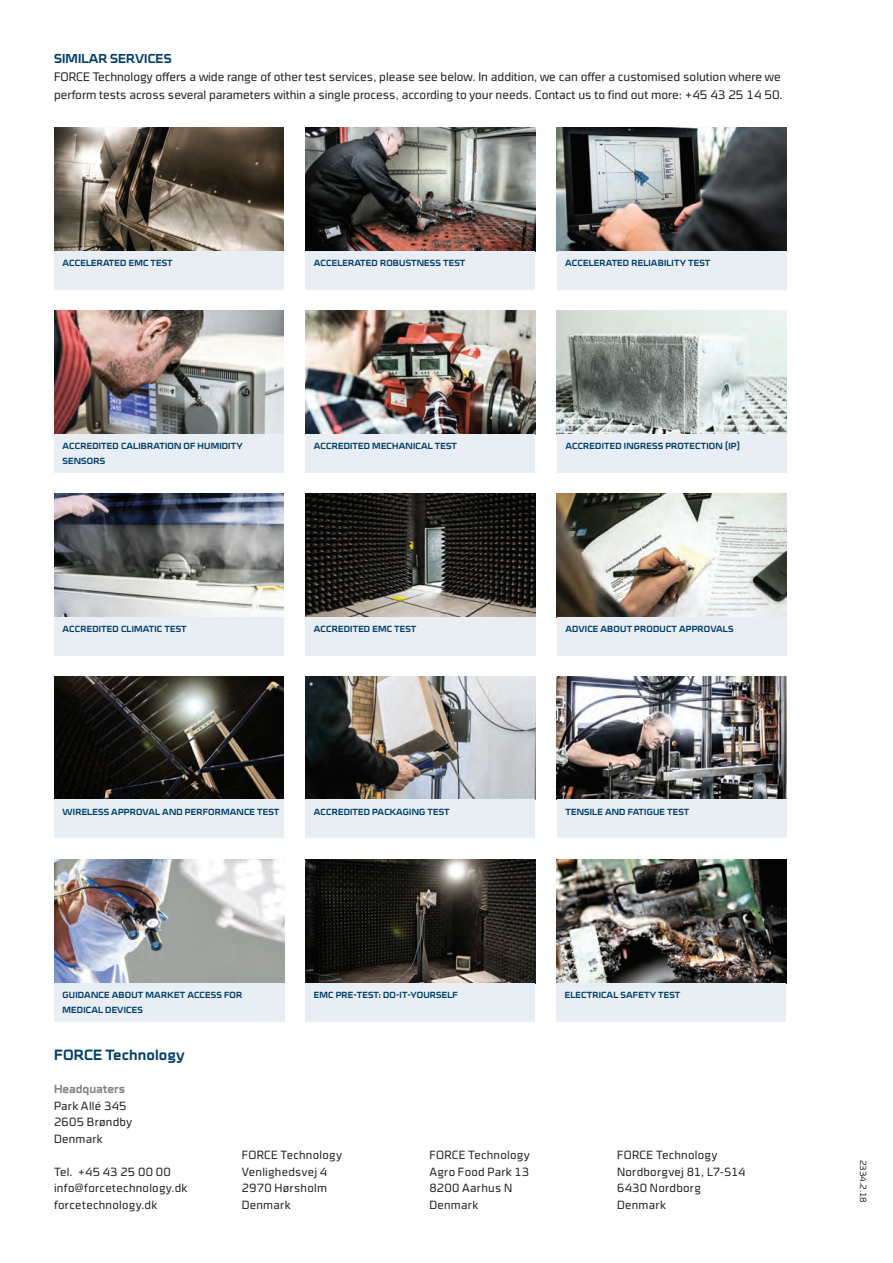
<style>
.page{position:relative;width:893px;height:1263px;background:#fff}
.page>*{position:absolute;margin:0;border:0;box-sizing:border-box;transform-origin:0 0}
.t1{font:700 15px "Cube OT";letter-spacing:.005em;color:#003d68}
.t2{font:700 13.05px "Cube OT";letter-spacing:.01em;color:#003d68}
.t3{font:300 condensed 12.45px/18px "Cube OT";letter-spacing:-.005em;color:#231f20}
.t4{font:300 condensed 12px/16.5px "Cube OT";letter-spacing:.02em;color:#231f20}
.t5{font:700 12px "Cube OT";letter-spacing:-.005em;color:#808285}
.t6{font:700 9px/15px "Cube OT";letter-spacing:.02em;color:#003d68}
.t7{font:300 condensed 9px "Cube OT";color:#231f20}
</style>
<div class="page">
<img style="left:305px;top:676px;width:230px;height:124px">
<div style="left:305px;top:800px;width:230px;height:38px;background:#e8eef4"></div>
<img style="left:556px;top:859px;width:230px;height:124px">
<div style="left:556px;top:983px;width:230px;height:38px;background:#e8eef4"></div>
<img style="left:54px;top:128px;width:230px;height:123px">
<img style="left:305px;top:128px;width:230px;height:123px">
<div style="left:54px;top:251px;width:230px;height:39px;background:#e8eef4"></div>
<div style="left:305px;top:251px;width:230px;height:39px;background:#e8eef4"></div>
<img style="left:54px;top:494px;width:230px;height:123px">
<div style="left:54px;top:617px;width:230px;height:39px;background:#e8eef4"></div>
<img style="left:306px;top:494px;width:229px;height:123px">
<div style="left:305px;top:617px;width:230px;height:39px;background:#e8eef4"></div>
<img style="left:305px;top:310px;width:230px;height:124px">
<div style="left:305px;top:434px;width:230px;height:38px;background:#e8eef4"></div>
<img style="left:54px;top:310px;width:230px;height:124px">
<div style="left:54px;top:434px;width:230px;height:38px;background:#e8eef4"></div>
<img style="left:557px;top:310px;width:230px;height:124px">
<div style="left:557px;top:434px;width:230px;height:38px;background:#e8eef4"></div>
<img style="left:557px;top:128px;width:229px;height:123px">
<div style="left:557px;top:251px;width:229px;height:39px;background:#e8eef4"></div>
<img style="left:54px;top:676px;width:230px;height:124px">
<div style="left:54px;top:800px;width:230px;height:38px;background:#e8eef4"></div>
<img style="left:557px;top:676px;width:230px;height:124px">
<div style="left:557px;top:800px;width:230px;height:38px;background:#e8eef4"></div>
<img style="left:305px;top:859px;width:230px;height:124px">
<div style="left:305px;top:983px;width:230px;height:38px;background:#e8eef4"></div>
<img style="left:557px;top:494px;width:230px;height:123px">
<div style="left:557px;top:617px;width:230px;height:39px;background:#e8eef4"></div>
<img style="left:54px;top:859px;width:230px;height:124px">
<div style="left:54px;top:983px;width:230px;height:38px;background:#e8eef4"></div>
<h2 class="t2" style="left:54px;top:51px;width:119px">SIMILAR SERVICES</h2>
<p class="t3" style="left:54px;top:68px;width:730px">FORCE Technology offers a wide range of other test services, please see below. In addition, we can offer a customised solution where we perform tests across several parameters within a single process, according to your needs. Contact us to find out more: +45 43 25 14 50.</p>
<p class="t6" style="left:63px;top:256px;width:112px">ACCELERATED EMC TEST</p>
<p class="t6" style="left:314px;top:256px;width:153px">ACCELERATED ROBUSTNESS TEST</p>
<p class="t6" style="left:565px;top:256px;width:147px">ACCELERATED RELIABILITY TEST</p>
<p class="t6" style="left:63px;top:438px;width:182px">ACCREDITED CALIBRATION OF HUMIDITY</p>
<p class="t6" style="left:314px;top:438px;width:145px">ACCREDITED MECHANICAL TEST</p>
<p class="t6" style="left:63px;top:453px;width:44px">SENSORS</p>
<p class="t6" style="left:565px;top:438px;width:176px">ACCREDITED INGRESS PROTECTION (IP)</p>
<p class="t6" style="left:63px;top:622px;width:125px">ACCREDITED CLIMATIC TEST</p>
<p class="t6" style="left:314px;top:622px;width:104px">ACCREDITED EMC TEST</p>
<p class="t6" style="left:565px;top:622px;width:170px">ADVICE ABOUT PRODUCT APPROVALS</p>
<p class="t6" style="left:63px;top:804px;width:218px">WIRELESS APPROVAL AND PERFORMANCE TEST</p>
<p class="t6" style="left:565px;top:804px;width:125px">TENSILE AND FATIGUE TEST</p>
<p class="t6" style="left:314px;top:804px;width:137px">ACCREDITED PACKAGING TEST</p>
<p class="t6" style="left:63px;top:987px;width:181px">GUIDANCE ABOUT MARKET ACCESS FOR<br>MEDICAL DEVICES</p>
<h1 class="t1" style="left:54px;top:1046px;width:132px">FORCE Technology</h1>
<h3 class="t5" style="left:54px;top:1082px;width:73px">Headquaters</h3>
<h3 class="t4" style="left:54px;top:1097px;width:80px">Park Allé 345<br>2605 Brøndby<br>Denmark</h3>
<h3 class="t4" style="left:54px;top:1163px;width:135px">Tel. +45 43 25 00 00 info@forcetechnology.dk forcetechnology.dk</h3>
<p class="t6" style="left:314px;top:987px;width:146px">EMC PRE-TEST: DO-IT-YOURSELF</p>
<p class="t6" style="left:565px;top:987px;width:117px">ELECTRICAL SAFETY TEST</p>
<h3 class="t4" style="left:242px;top:1147px;width:102px">FORCE Technology<br>Venlighedsvej 4<br>2970 Hørsholm<br>Denmark</h3>
<h3 class="t4" style="left:429px;top:1147px;width:102px">FORCE Technology<br>Agro Food Park 13<br>8200 Aarhus N<br>Denmark</h3>
<h3 class="t4" style="left:617px;top:1147px;width:130px">FORCE Technology<br>Nordborgvej 81, L7-S14<br>6430 Nordborg<br>Denmark</h3>
<p class="t7" style="left:868px;top:1160px;width:45px;rotate:90deg">2334.2.18</p>
</div>
